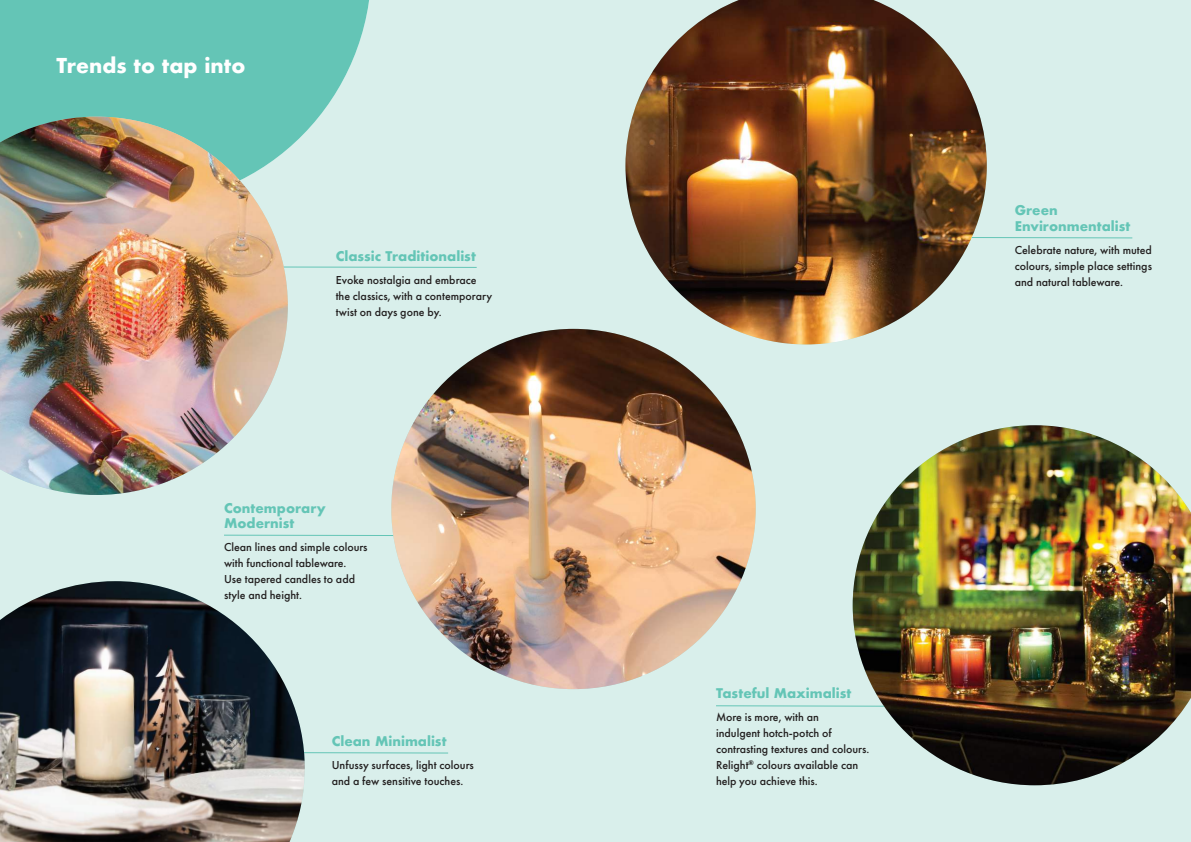
<style>
.page{position:relative;width:1191px;height:842px;background:#d9efeb}
.page>*{position:absolute;margin:0;border:0;box-sizing:border-box;transform-origin:0 0}
.t1{font:700 20px "Futura";color:#fff}
.t2{font:700 13px/15.6px "Futura";color:#64c5b6}
.t3{font:500 12px/16px "Futura PT";color:#221f1f}
</style>
<div class="page">
<svg style="left:224px;top:534px;width:167px;height:2px"></svg>
<svg style="left:288px;top:266px;width:189px;height:2px"></svg>
<svg style="left:305px;top:752px;width:143px;height:2px"></svg>
<svg style="left:716px;top:705px;width:136px;height:2px"></svg>
<svg style="left:986px;top:237px;width:147px;height:2px"></svg>
<img style="left:852px;top:425px;width:339px;height:360px">
<img style="left:391px;top:329px;width:364px;height:360px">
<svg style="left:0;top:0;width:369px;height:149px;background:#6ec8ba"></svg>
<img style="left:0;top:117px;width:288px;height:378px">
<img style="left:625px;top:0;width:361px;height:344px">
<img style="left:0;top:581px;width:305px;height:261px">
<h1 class="t1" style="left:56px;top:56px;width:190px">Trends to tap into</h1>
<p class="t2" style="left:336px;top:250px;width:142px">Classic Traditionalist</p>
<p class="t3" style="left:336px;top:273px;width:158px">Evoke nostalgia and embrace the classics, with a contemporary twist on days gone by.</p>
<p class="t2" style="left:224px;top:501px;width:103px">Contemporary<br>Modernist</p>
<p class="t3" style="left:224px;top:540px;width:145px">Clean lines and simple colours with functional tableware.<br>Use tapered candles to add style and height.</p>
<p class="t2" style="left:332px;top:734px;width:116px">Clean Minimalist</p>
<p class="t3" style="left:332px;top:758px;width:143px">Unfussy surfaces, light colours and a few sensitive touches.</p>
<p class="t2" style="left:1014px;top:203px;width:117px">Green<br>Environmentalist</p>
<p class="t3" style="left:1014px;top:242px;width:139px;text-align:justify">Celebrate nature, with muted colours, simple place settings and natural tableware.</p>
<p class="t2" style="left:716px;top:687px;width:137px">Tasteful Maximalist</p>
<p class="t3" style="left:716px;top:710px;width:155px">More is more, with an<br>indulgent hotch-potch of contrasting textures and colours.<br>Relight<sup>®</sup> colours available can help you achieve this.</p>
</div>
